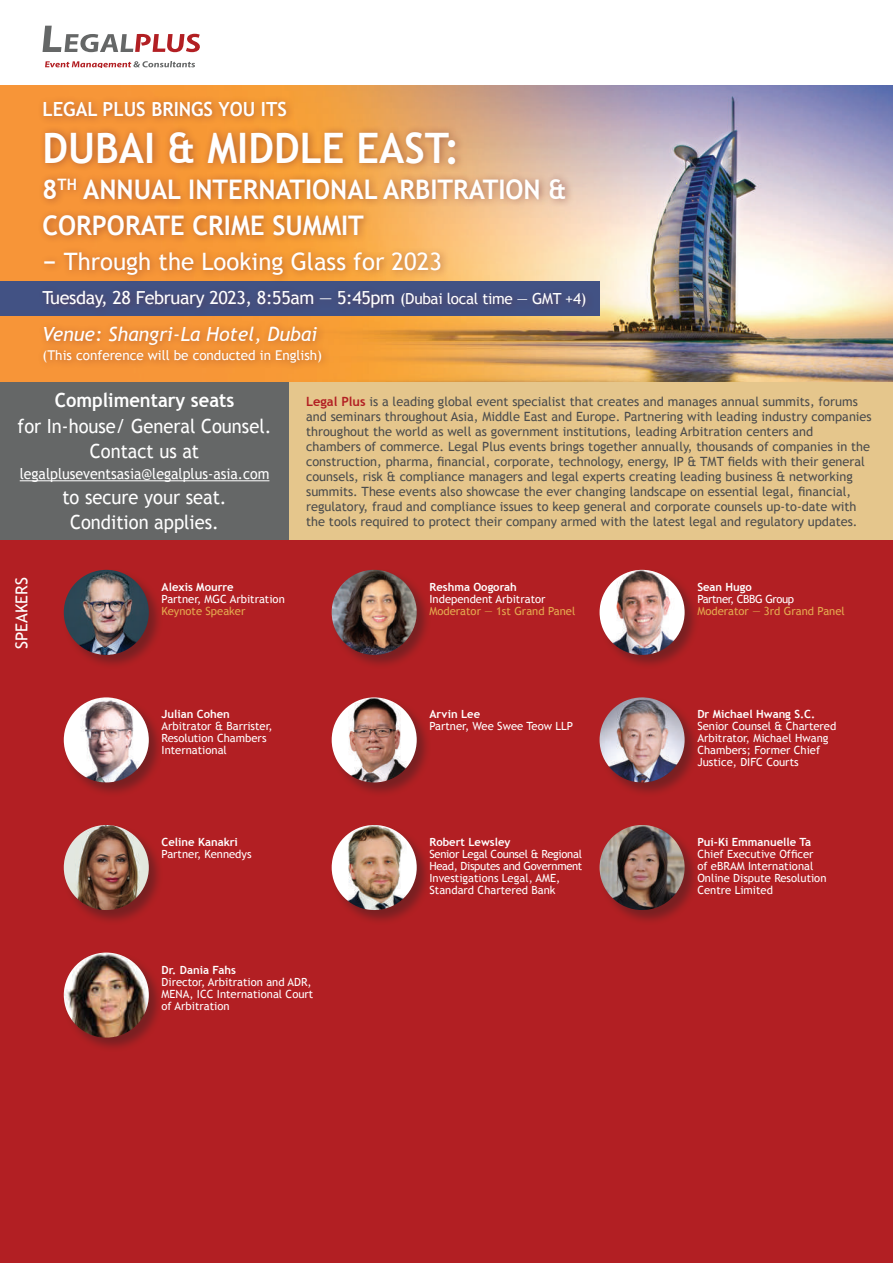
<style>
.page{position:relative;width:893px;height:1263px;background:#fff}
.page>*{position:absolute;margin:0;border:0;box-sizing:border-box;transform-origin:0 0}
.t1{font:700 42px "Trebuchet MS";color:#fff;scale:.95 1}
.t2{font:700 27px/36px "Trebuchet MS";color:#fff;scale:.95 1}
.t3{font:24px "Trebuchet MS";color:#fff}
.t4{font:19.5px/25.2px "Trebuchet MS";color:#fff;text-align:center;scale:.94 1}
.t5{font:italic 19.5px "Trebuchet MS";color:#fff}
.t6{font:700 19.5px "Trebuchet MS";color:#fff;scale:.95 1}
.t7{font:700 19.5px "Trebuchet MS";color:#fff;scale:.94 1}
.t8{font:18px "Trebuchet MS";letter-spacing:-.02em;color:#fff}
.t9{font:16.5px "Trebuchet MS";color:#fff}
.t10{font:15px "Trebuchet MS";color:#fff;scale:.94 1}
.t11{font:13.5px "Trebuchet MS";color:#fff}
.t12{font:12.75px/15px "Trebuchet MS";color:#4b4c4d}
.t13{font:11.25px/12px "Trebuchet MS";color:#fff}
.t14{font:700 11.25px "Trebuchet MS";color:#fff}
.t15{font:11.25px/12px "Trebuchet MS";letter-spacing:-.025em;color:#fff}
.t16{font:11.25px "Trebuchet MS";color:#e4aa4f}
.t17{font:11.25px "Trebuchet MS";letter-spacing:-.035em;color:#fff}
.s1{font-weight:700}
.s2{font-size:15.3px}
.s3{font-weight:700;color:#b21f23}
</style>
<div class="page">
<svg style="left:45px;top:61px;width:150px;height:7px"></svg>
<svg style="left:43px;top:26px;width:157px;height:26px"></svg>
<div style="left:0;top:540px;width:893px;height:723px;background:#b21f23"></div>
<img style="left:0;top:85px;width:893px;height:298px">
<div style="left:0;top:282px;width:600px;height:34px;background:#425284"></div>
<div style="left:0;top:383px;width:289px;height:157px;background:#656767"></div>
<div style="left:289px;top:383px;width:604px;height:157px;background:#e5c68c"></div>
<div style="left:37px;top:96px;width:558px;height:275px;background:#6e2528;opacity:.49"></div>
<hr style="left:20px;top:480px;width:249px;height:1px;background:#fff">
<div style="left:330px;top:824px;width:102px;height:101px;background:#231f20;opacity:.4"></div>
<img style="left:332px;top:825px;width:85px;height:85px;border-radius:43px">
<div style="left:63px;top:696px;width:101px;height:102px;background:#231f20;opacity:.4"></div>
<img style="left:64px;top:697px;width:85px;height:85px;border-radius:43px">
<div style="left:63px;top:569px;width:101px;height:101px;background:#231f20;opacity:.4"></div>
<img style="left:64px;top:570px;width:85px;height:85px;border-radius:43px">
<div style="left:598px;top:696px;width:102px;height:102px;background:#231f20;opacity:.4"></div>
<img style="left:600px;top:697px;width:85px;height:85px;border-radius:43px">
<div style="left:598px;top:824px;width:102px;height:101px;background:#231f20;opacity:.4"></div>
<img style="left:600px;top:825px;width:85px;height:85px;border-radius:43px">
<div style="left:330px;top:696px;width:102px;height:102px;background:#231f20;opacity:.4"></div>
<img style="left:332px;top:697px;width:85px;height:85px;border-radius:43px">
<div style="left:63px;top:824px;width:101px;height:101px;background:#231f20;opacity:.4"></div>
<img style="left:64px;top:825px;width:85px;height:85px;border-radius:43px">
<div style="left:598px;top:569px;width:102px;height:101px;background:#231f20;opacity:.4"></div>
<img style="left:600px;top:570px;width:85px;height:85px;border-radius:43px">
<div style="left:330px;top:569px;width:102px;height:101px;background:#231f20;opacity:.4"></div>
<img style="left:332px;top:570px;width:85px;height:85px;border-radius:43px">
<div style="left:63px;top:951px;width:101px;height:102px;background:#231f20;opacity:.4"></div>
<img style="left:64px;top:952px;width:85px;height:85px;border-radius:43px">
<h3 class="t6" style="left:43px;top:97px;width:259px">LEGAL PLUS BRINGS YOU ITS</h3>
<h1 class="t1" style="left:43px;top:122px;width:440px">DUBAI &amp; MIDDLE EAST:</h1>
<h2 class="t2" style="left:43px;top:171px;width:553px">8<sup>TH</sup> ANNUAL INTERNATIONAL ARBITRATION &amp;<br>CORPORATE CRIME SUMMIT</h2>
<h3 class="t3" style="left:43px;top:248px;width:401px"><span class="s1">−</span> Through the Looking Glass for 2023</h3>
<h3 class="t8" style="left:43px;top:287px;width:545px">Tuesday, 28 February 2023, 8:55am — 5:45pm <span class="s2">(Dubai local time — GMT +4)</span></h3>
<h3 class="t5" style="left:43px;top:322px;width:276px">Venue: Shangri-La Hotel, Dubai</h3>
<p class="t11" style="left:43px;top:347px;width:281px">(This conference will be conducted in English)</p>
<p class="t12" style="left:306px;top:394px;width:567px"><span class="s3">Legal Plus</span> is a leading global event specialist that creates and manages annual summits, forums and seminars throughout Asia, Middle East and Europe. Partnering with leading industry companies throughout the world as well as government institutions, leading Arbitration centers and<br>chambers of commerce. Legal Plus events brings together annually, thousands of companies in the construction, pharma, financial, corporate, technology, energy, IP &amp; TMT fields with their general counsels, risk &amp; compliance managers and legal experts creating leading business &amp; networking summits. These events also showcase the ever changing landscape on essential legal, financial, regulatory, fraud and compliance issues to keep general and corporate counsels up-to-date with the tools required to protect their company armed with the latest legal and regulatory updates.</p>
<h3 class="t7" style="left:55px;top:388px;width:192px">Complimentary seats</h3>
<h3 class="t4" style="left:18px;top:413px;width:272px">for In-house/ General Counsel.<br>Contact us at</h3>
<p class="t10" style="left:20px;top:465px;width:267px">legalpluseventsasia@legalplus-asia.com</p>
<h3 class="t4" style="left:62px;top:485px;width:176px">to secure your seat.<br>Condition applies.</h3>
<p class="t9" style="left:12px;top:649px;width:73px;rotate:-90deg">SPEAKERS</p>
<p class="t14" style="left:162px;top:580px;width:74px">Alexis Mourre</p>
<p class="t13" style="left:162px;top:593px;width:125px">Partner, MGC Arbitration</p>
<p class="t16" style="left:162px;top:604px;width:85px">Keynote Speaker</p>
<p class="t14" style="left:162px;top:707px;width:70px">Julian Cohen</p>
<p class="t13" style="left:162px;top:721px;width:113px">Arbitrator &amp; Barrister,<br>Resolution Chambers<br>International</p>
<p class="t14" style="left:162px;top:835px;width:78px">Celine Kanakri</p>
<p class="t13" style="left:162px;top:848px;width:92px">Partner, Kennedys</p>
<p class="t14" style="left:162px;top:962px;width:76px">Dr. Dania Fahs</p>
<p class="t13" style="left:162px;top:976px;width:153px">Director, Arbitration and ADR,<br>MENA, ICC International Court of Arbitration</p>
<p class="t14" style="left:429px;top:580px;width:89px">Reshma Oogorah</p>
<p class="t13" style="left:429px;top:593px;width:118px">Independent Arbitrator</p>
<p class="t16" style="left:429px;top:604px;width:147px">Moderator — 1st Grand Panel</p>
<p class="t14" style="left:697px;top:580px;width:56px">Sean Hugo</p>
<p class="t17" style="left:697px;top:592px;width:98px">Partner, CBBG Group</p>
<p class="t16" style="left:697px;top:604px;width:149px">Moderator — 3rd Grand Panel</p>
<p class="t14" style="left:429px;top:707px;width:52px">Arvin Lee</p>
<p class="t13" style="left:429px;top:721px;width:145px">Partner, Wee Swee Teow LLP</p>
<p class="t14" style="left:697px;top:707px;width:119px">Dr Michael Hwang S.C.</p>
<p class="t13" style="left:697px;top:721px;width:140px">Senior Counsel &amp; Chartered<br>Arbitrator, Michael Hwang<br>Chambers; Former Chief<br>Justice, DIFC Courts</p>
<p class="t14" style="left:429px;top:835px;width:83px">Robert Lewsley</p>
<p class="t15" style="left:429px;top:848px;width:154px">Senior Legal Counsel &amp; Regional<br>Head, Disputes and Government<br>Investigations Legal, AME,<br>Standard Chartered Bank</p>
<p class="t14" style="left:697px;top:835px;width:115px">Pui-Ki Emmanuelle Ta</p>
<p class="t13" style="left:697px;top:848px;width:131px">Chief Executive Officer of eBRAM International<br>Online Dispute Resolution<br>Centre Limited</p>
</div>
